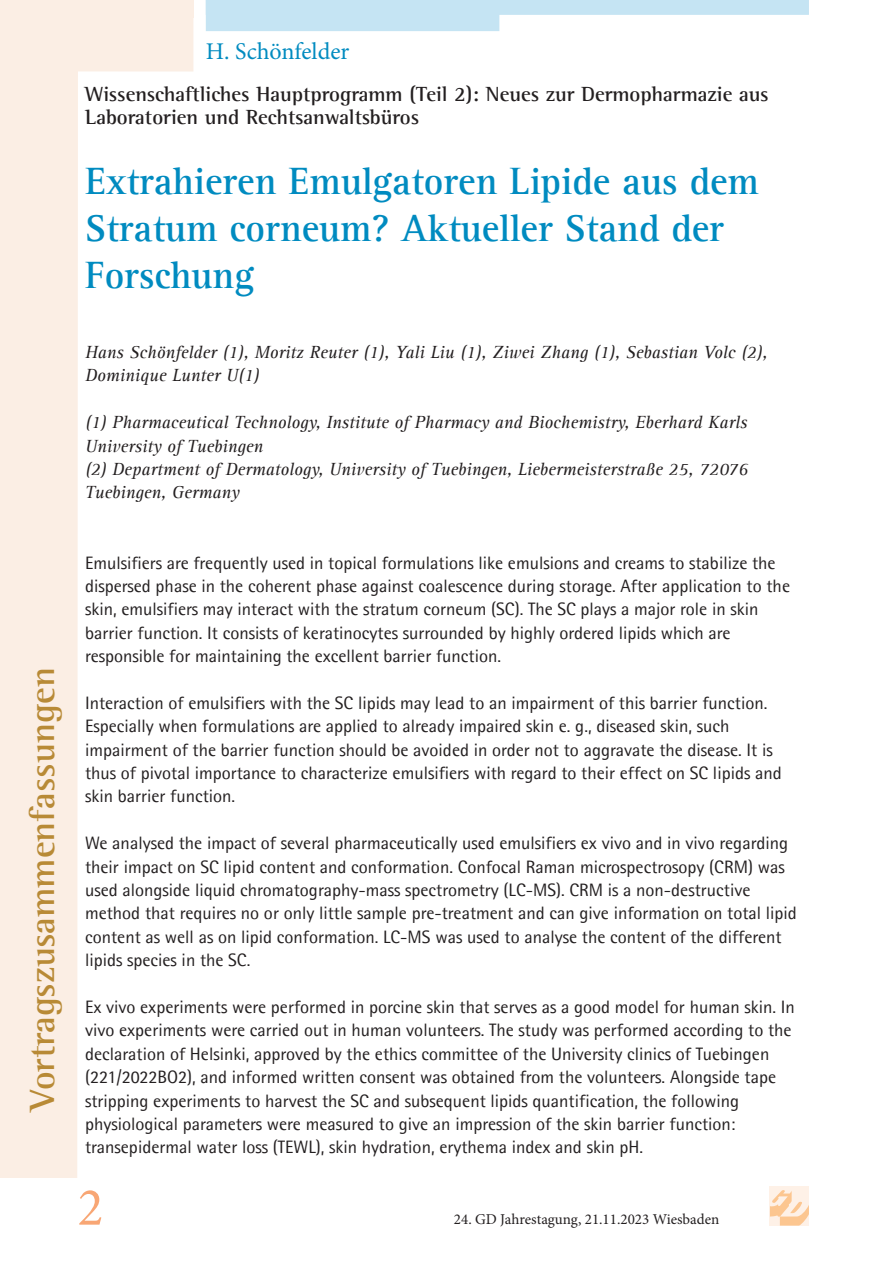
<style>
.page{position:relative;width:893px;height:1263px;background:#fff}
.page>*{position:absolute;margin:0;border:0;box-sizing:border-box;transform-origin:0 0}
.t1{font:54px "Minion Pro";color:#f8a674}
.kleine_Überschrift{font:700 39px/46.8px "Agfa Rotis Serif";color:#008bc0}
.t2{font:700 36px "Agfa Rotis Semi Serif";color:#b88a36}
.Fließtext{font:24px "Minion Pro";color:#008bc0}
.kleine_Überschrift-2{font:700 21px/23.4px "Agfa Rotis Semi Serif";color:#231f20}
.Grundlienenrasterausrichtung{font:18px/23.4px "Agfa Rotis Semisans";color:#231f20}
.Grundlienenrasterausrichtung-2{font:italic 18px/23.4px "Agfa Rotis Serif";color:#231f20}
.t3{font:15px "Minion Pro";color:#231f20}
</style>
<div class="page">
<div style="left:770px;top:1186px;width:39px;height:39px;background:#fef1e7"></div>
<svg style="left:770px;top:1190px;width:39px;height:35px"></svg>
<svg style="left:0;top:0;width:194px;height:1178px"></svg>
<div style="left:0;top:0;width:193px;height:17px;background:#fbeee4"></div>
<svg style="left:206px;top:0;width:603px;height:31px"></svg>
<p class="Fließtext" style="left:206px;top:35px;width:145px">H. Schönfelder</p>
<p class="kleine_Überschrift-2" style="left:85px;top:82px;width:685px">Wissenschaftliches Hauptprogramm (Teil 2): Neues zur Dermopharmazie aus<br>Laboratorien und Rechtsanwaltsbüros</p>
<p class="kleine_Überschrift" style="left:85px;top:159px;width:675px">Extrahieren Emulgatoren Lipide aus dem<br>Stratum corneum? Aktueller Stand der</p>
<p class="kleine_Überschrift" style="left:85px;top:252px;width:170px">Forschung</p>
<p class="Grundlienenrasterausrichtung-2" style="left:85px;top:341px;width:684px">Hans Schönfelder (1), Moritz Reuter (1), Yali Liu (1), Ziwei Zhang (1), Sebastian Volc (2),</p>
<p class="Grundlienenrasterausrichtung-2" style="left:85px;top:364px;width:176px">Dominique Lunter U(1)</p>
<p class="Grundlienenrasterausrichtung-2" style="left:85px;top:411px;width:664px">(1) Pharmaceutical Technology, Institute of Pharmacy and Biochemistry, Eberhard Karls<br>University of Tuebingen</p>
<p class="Grundlienenrasterausrichtung-2" style="left:85px;top:458px;width:664px">(2) Department of Dermatology, University of Tuebingen, Liebermeisterstraße 25, 72076<br>Tuebingen, Germany</p>
<h3 class="t2" style="left:21px;top:1111px;width:445px;rotate:-90deg">Vortragszusammenfassungen</h3>
<p class="Grundlienenrasterausrichtung" style="left:85px;top:551px;width:706px">Emulsifiers are frequently used in topical formulations like emulsions and creams to stabilize the dispersed phase in the coherent phase against coalescence during storage. After application to the skin, emulsifiers may interact with the stratum corneum (SC). The SC plays a major role in skin barrier function. It consists of keratinocytes surrounded by highly ordered lipids which are responsible for maintaining the excellent barrier function.</p>
<p class="Grundlienenrasterausrichtung" style="left:85px;top:691px;width:698px">Interaction of emulsifiers with the SC lipids may lead to an impairment of this barrier function.<br>Especially when formulations are applied to already impaired skin e. g., diseased skin, such impairment of the barrier function should be avoided in order not to aggravate the disease. It is thus of pivotal importance to characterize emulsifiers with regard to their effect on SC lipids and skin barrier function.</p>
<p class="Grundlienenrasterausrichtung" style="left:85px;top:831px;width:713px">We analysed the impact of several pharmaceutically used emulsifiers ex vivo and in vivo regarding their impact on SC lipid content and conformation. Confocal Raman microspectrosopy (CRM) was used alongside liquid chromatography-mass spectrometry (LC-MS). CRM is a non-destructive method that requires no or only little sample pre-treatment and can give information on total lipid content as well as on lipid conformation. LC-MS was used to analyse the content of the different lipids species in the SC.</p>
<p class="Grundlienenrasterausrichtung" style="left:85px;top:995px;width:711px">Ex vivo experiments were performed in porcine skin that serves as a good model for human skin. In vivo experiments were carried out in human volunteers. The study was performed according to the declaration of Helsinki, approved by the ethics committee of the University clinics of Tuebingen (221/2022BO2), and informed written consent was obtained from the volunteers. Alongside tape stripping experiments to harvest the SC and subsequent lipids quantification, the following physiological parameters were measured to give an impression of the skin barrier function: transepidermal water loss (TEWL), skin hydration, erythema index and skin pH.</p>
<h1 class="t1" style="left:78px;top:1171px;width:27px">2</h1>
<p class="t3" style="left:454px;top:1209px;width:267px">24. GD Jahrestagung, 21.11.2023 Wiesbaden</p>
</div>
